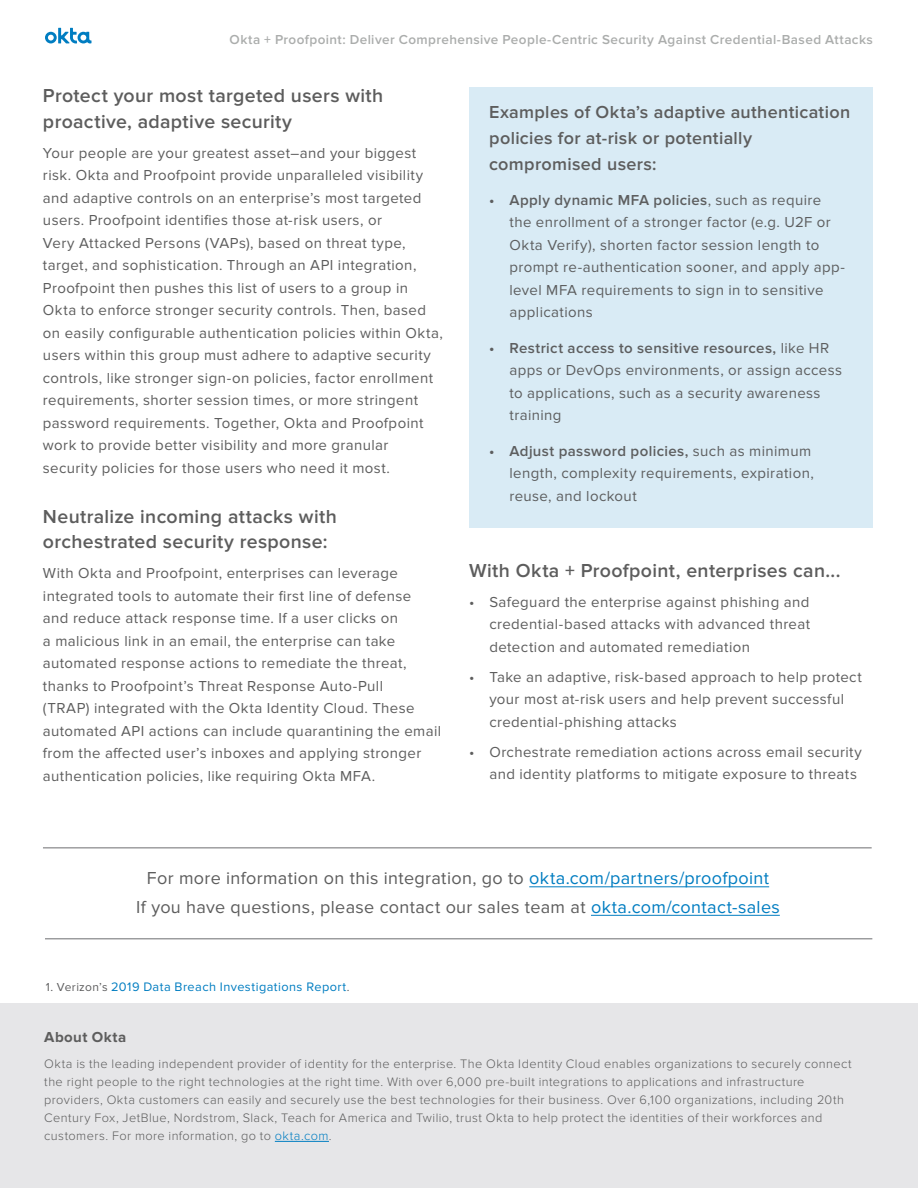
<style>
.page{position:relative;width:918px;height:1188px;background:#fff}
.page>*{position:absolute;margin:0;border:0;box-sizing:border-box;transform-origin:0 0}
.t1{font:600 19.5px/25.5px "Proxima Nova";letter-spacing:.015em;color:#5d5d5d}
.t2{font:18px/28.5px "Proxima Nova";letter-spacing:.02em;color:#5d5d5d;text-align:center}
.t3{font:600 18px/25.5px "Proxima Nova";letter-spacing:.02em;color:#5d5d5d}
.t4{font:15px/22.5px "Proxima Nova";letter-spacing:.025em;color:#5d5d5d}
.t5{font:15px/22.5px "Proxima Nova";letter-spacing:.025em;color:#5d5e5f}
.t6{font:700 15px "Proxima Nova";letter-spacing:.03em;color:#5d5d5d}
.t7{font:600 13.5px "Proxima Nova";letter-spacing:.03em;color:#abadac}
.t8{font:300 12.75px/18px "Proxima Nova";letter-spacing:.035em;color:#5d5d5d}
.t9{font:12.75px "Proxima Nova";letter-spacing:.035em;color:#007dc1}
.s1{font-weight:600}
.s2{color:#007dc1}
.s3{font-size:12px;color:#5d5d5e}
</style>
<div class="page">
<svg style="left:45px;top:28px;width:47px;height:16px"></svg>
<div style="left:0;top:1003px;width:918px;height:185px;background:#e6e6e8"></div>
<hr style="left:275px;top:1141px;width:54px;height:1px;background:#007dc1">
<hr style="left:43px;top:848px;width:829px;height:1px;background:#6d6e71">
<hr style="left:45px;top:939px;width:827px;height:1px;background:#6d6e71">
<hr style="left:529px;top:887px;width:240px;height:1px;background:#007dc1">
<hr style="left:591px;top:915px;width:189px;height:1px;background:#007dc1">
<div style="left:469px;top:87px;width:404px;height:440px;background:#d9ebf5"></div>
<p class="t7" style="left:230px;top:31px;width:645px">Okta + Proofpoint: Deliver Comprehensive People-Centric Security Against Credential-Based Attacks</p>
<h1 class="t1" style="left:43px;top:84px;width:342px">Protect your most targeted users with proactive, adaptive security</h1>
<p class="t4" style="left:43px;top:142px;width:401px">Your people are your greatest asset–and your biggest risk. Okta and Proofpoint provide unparalleled visibility and adaptive controls on an enterprise’s most targeted users. Proofpoint identifies those at-risk users, or<br>Very Attacked Persons (VAPs), based on threat type, target, and sophistication. Through an API integration, Proofpoint then pushes this list of users to a group in Okta to enforce stronger security controls. Then, based on easily configurable authentication policies within Okta, users within this group must adhere to adaptive security controls, like stronger sign-on policies, factor enrollment requirements, shorter session times, or more stringent password requirements. Together, Okta and Proofpoint work to provide better visibility and more granular security policies for those users who need it most.</p>
<h1 class="t1" style="left:43px;top:504px;width:295px">Neutralize incoming attacks with orchestrated security response:</h1>
<p class="t4" style="left:43px;top:562px;width:400px">With Okta and Proofpoint, enterprises can leverage integrated tools to automate their first line of defense<br>and reduce attack response time. If a user clicks on<br>a malicious link in an email, the enterprise can take automated response actions to remediate the threat, thanks to Proofpoint’s Threat Response Auto-Pull<br>(TRAP) integrated with the Okta Identity Cloud. These automated API actions can include quarantining the email from the affected user’s inboxes and applying stronger authentication policies, like requiring Okta MFA.</p>
<h1 class="t1" style="left:469px;top:558px;width:373px">With Okta + Proofpoint, enterprises can...</h1>
<p class="t3" style="left:489px;top:100px;width:362px">Examples of Okta’s adaptive authentication policies for at-risk or potentially compromised users:</p>
<p class="t5" style="left:509px;top:189px;width:337px;text-indent:-20px"><span class="s1">• Apply dynamic MFA policies</span>, such as require the enrollment of a stronger factor (e.g. U2F or Okta Verify), shorten factor session length to prompt re-authentication sooner, and apply app&shy;level MFA requirements to sign in to sensitive applications</p>
<p class="t5" style="left:509px;top:337px;width:334px;text-indent:-20px"><span class="s1">• Restrict access to sensitive resources,</span> like HR apps or DevOps environments, or assign access to applications, such as a security awareness training</p>
<p class="t5" style="left:509px;top:440px;width:306px;text-indent:-20px"><span class="s1">• Adjust password policies,</span> such as minimum length, complexity requirements, expiration, reuse, and lockout</p>
<p class="t4" style="left:489px;top:591px;width:322px;text-align:justify;text-indent:-20px">• Safeguard the enterprise against phishing and credential-based attacks with advanced threat detection and automated remediation</p>
<p class="t4" style="left:489px;top:666px;width:374px;text-indent:-20px">• Take an adaptive, risk-based approach to help protect your most at-risk users and help prevent successful credential-phishing attacks</p>
<p class="t4" style="left:489px;top:741px;width:374px;text-indent:-20px">• Orchestrate remediation actions across email security and identity platforms to mitigate exposure to threats</p>
<p class="t2" style="left:136px;top:864px;width:645px">For more information on this integration, go to <span class="s2">okta.com/partners/proofpoint<br></span>If you have questions, please contact our sales team at <span class="s2">okta.com/contact-sales</span></p>
<p class="t9" style="left:46px;top:979px;width:305px"><span class="s3">1. Verizon’s</span> 2019 Data Breach Investigations Report<span class="s3">.</span></p>
<p class="t6" style="left:44px;top:1030px;width:84px">About Okta</p>
<p class="t8" style="left:44px;top:1055px;width:809px">Okta is the leading independent provider of identity for the enterprise. The Okta Identity Cloud enables organizations to securely connect the right people to the right technologies at the right time. With over 6,000 pre-built integrations to applications and infrastructure providers, Okta customers can easily and securely use the best technologies for their business. Over 6,100 organizations, including 20th Century Fox, JetBlue, Nordstrom, Slack, Teach for America and Twilio, trust Okta to help protect the identities of their workforces and customers. For more information, go to <span class="s2">okta.com</span>.</p>
</div>
